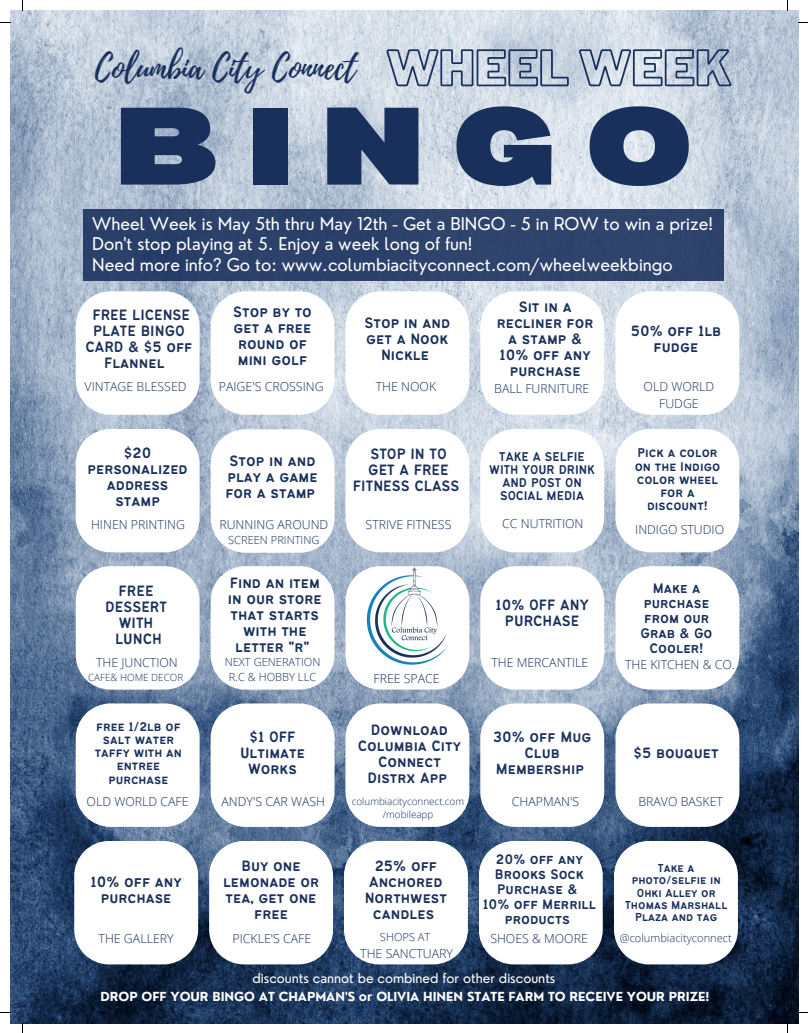
<style>
.page{position:relative;width:808px;height:1033px;background:#fff}
.page>*{position:absolute;margin:0;border:0;box-sizing:border-box;transform-origin:0 0}
.t1{font:900 expanded 107.62px "Bernoru";letter-spacing:.25em;color:#1a305c}
.t2{font:33.25px "Playlist Script";color:#1a305c}
.t3{font:17.25px/20.6px "Nourd";color:#fff}
.t4{font:16.5px/16px "Bantayog";color:#1a305c;text-align:center}
.t5{font:15.25px/15px "Bantayog";color:#1a305c;text-align:center}
.t6{font:14px/13.1px "Bantayog";color:#1a305c;text-align:center}
.t7{font:13.5px "Nourd";color:#fff}
.t8{font:12.75px/12.2px "Bantayog";color:#1a305c;text-align:center}
.t9{font:300 12.38px/16.9px "Open Sans";color:#1a305c;text-align:center}
.t10{font:700 12.25px "Nourd";color:#fff}
.t11{font:300 11.12px/14.9px "Open Sans";color:#1a305c;text-align:center}
.t12{font:300 9.88px/13.1px "Open Sans";color:#1a305c;text-align:center}
</style>
<div class="page">
<img style="left:10px;top:10px;width:788px;height:1013px">
<svg style="left:210px;top:291px;width:124px;height:124px"></svg>
<svg style="left:76px;top:291px;width:124px;height:124px"></svg>
<svg style="left:345px;top:291px;width:124px;height:124px"></svg>
<svg style="left:480px;top:291px;width:124px;height:124px"></svg>
<svg style="left:210px;top:429px;width:124px;height:124px"></svg>
<svg style="left:76px;top:429px;width:124px;height:123px"></svg>
<svg style="left:345px;top:429px;width:124px;height:123px"></svg>
<svg style="left:480px;top:429px;width:124px;height:123px"></svg>
<svg style="left:210px;top:566px;width:124px;height:123px"></svg>
<svg style="left:76px;top:566px;width:124px;height:123px"></svg>
<svg style="left:480px;top:566px;width:124px;height:123px"></svg>
<svg style="left:210px;top:703px;width:124px;height:124px"></svg>
<svg style="left:76px;top:703px;width:124px;height:124px"></svg>
<svg style="left:345px;top:703px;width:124px;height:124px"></svg>
<svg style="left:480px;top:703px;width:124px;height:124px"></svg>
<div style="left:216px;top:370px;width:113px;height:32px;background:#fff;border-radius:16px"></div>
<div style="left:81px;top:370px;width:113px;height:32px;background:#fff;border-radius:16px"></div>
<div style="left:351px;top:370px;width:112px;height:32px;background:#fff;border-radius:16px"></div>
<div style="left:486px;top:370px;width:112px;height:32px;background:#fff;border-radius:16px"></div>
<div style="left:216px;top:508px;width:113px;height:33px;background:#fff;border-radius:16px"></div>
<div style="left:81px;top:508px;width:113px;height:33px;background:#fff;border-radius:16px"></div>
<div style="left:351px;top:508px;width:112px;height:33px;background:#fff;border-radius:16px"></div>
<div style="left:486px;top:508px;width:112px;height:33px;background:#fff;border-radius:16px"></div>
<div style="left:216px;top:646px;width:113px;height:32px;background:#fff;border-radius:16px"></div>
<div style="left:81px;top:646px;width:113px;height:32px;background:#fff;border-radius:16px"></div>
<div style="left:486px;top:646px;width:112px;height:32px;background:#fff;border-radius:16px"></div>
<div style="left:216px;top:785px;width:113px;height:32px;background:#fff;border-radius:16px"></div>
<div style="left:81px;top:785px;width:113px;height:32px;background:#fff;border-radius:16px"></div>
<div style="left:351px;top:785px;width:112px;height:32px;background:#fff;border-radius:16px"></div>
<div style="left:486px;top:785px;width:112px;height:32px;background:#fff;border-radius:16px"></div>
<div style="left:84px;top:209px;width:640px;height:71px;background:#2d426a"></div>
<svg style="left:615px;top:291px;width:124px;height:124px"></svg>
<svg style="left:615px;top:429px;width:124px;height:123px"></svg>
<svg style="left:615px;top:566px;width:124px;height:123px"></svg>
<svg style="left:615px;top:703px;width:124px;height:124px"></svg>
<div style="left:621px;top:370px;width:112px;height:32px;background:#fff;border-radius:16px"></div>
<div style="left:621px;top:508px;width:112px;height:33px;background:#fff;border-radius:16px"></div>
<div style="left:621px;top:785px;width:112px;height:32px;background:#fff;border-radius:16px"></div>
<svg style="left:209px;top:841px;width:124px;height:123px"></svg>
<svg style="left:74px;top:841px;width:124px;height:123px"></svg>
<svg style="left:344px;top:841px;width:124px;height:123px"></svg>
<svg style="left:479px;top:841px;width:123px;height:123px"></svg>
<div style="left:215px;top:922px;width:112px;height:32px;background:#fff;border-radius:16px"></div>
<div style="left:80px;top:922px;width:112px;height:32px;background:#fff;border-radius:16px"></div>
<div style="left:349px;top:922px;width:113px;height:32px;background:#fff;border-radius:16px"></div>
<div style="left:484px;top:922px;width:113px;height:32px;background:#fff;border-radius:16px"></div>
<svg style="left:614px;top:841px;width:123px;height:123px"></svg>
<div style="left:619px;top:922px;width:113px;height:32px;background:#fff;border-radius:16px"></div>
<svg style="left:345px;top:566px;width:124px;height:123px"></svg>
<img style="left:365px;top:566px;width:86px;height:100px">
<svg style="left:385px;top:48px;width:347px;height:40px;background:#a7b3c6"></svg>
<h2 class="t2" style="left:95px;top:44px;width:262px">Columbia City Connect</h2>
<h1 class="t1" style="left:114px;top:85px;width:581px">BINGO</h1>
<p class="t3" style="left:92px;top:213px;width:622px">Wheel Week is May 5th thru May 12th - Get a BINGO - 5 in ROW to win a prize!<br>Don't stop playing at 5. Enjoy a week long of fun!<br>Need more info? Go to: www.columbiacityconnect.com/wheelweekbingo</p>
<p class="t4" style="left:85px;top:307px;width:108px">FREE LICENSE<br>PLATE BINGO<br>CARD &amp; $5 off<br>Flannel</p>
<p class="t4" style="left:233px;top:305px;width:80px;text-align:left">Stop by to get a free round of mini golf</p>
<p class="t4" style="left:364px;top:315px;width:87px">Stop in and get a Nook<br>Nickle</p>
<p class="t4" style="left:497px;top:299px;width:98px">Sit in a recliner for a stamp &amp;<br>10% off any purchase</p>
<p class="t4" style="left:630px;top:324px;width:92px">50% off 1lb fudge</p>
<p class="t9" style="left:85px;top:378px;width:103px">VINTAGE BLESSED</p>
<p class="t9" style="left:219px;top:378px;width:106px">PAIGE'S CROSSING</p>
<p class="t9" style="left:376px;top:378px;width:62px">THE NOOK</p>
<p class="t9" style="left:494px;top:379px;width:97px">BALL FURNITURE</p>
<p class="t4" style="left:88px;top:446px;width:102px">$20 personalized address stamp</p>
<p class="t4" style="left:225px;top:454px;width:94px;text-align:left">Stop in and play a game for a stamp</p>
<p class="t9" style="left:91px;top:516px;width:95px">HINEN PRINTING</p>
<p class="t9" style="left:219px;top:516px;width:110px">RUNNING AROUND</p>
<p class="t11" style="left:228px;top:532px;width:93px">SCREEN PRINTING</p>
<p class="t4" style="left:105px;top:584px;width:63px">FREE<br>DESSERT<br>WITH<br>LUNCH</p>
<p class="t4" style="left:228px;top:576px;width:95px">Find an item in our store that starts with the letter "r"</p>
<p class="t4" style="left:353px;top:446px;width:108px">STOP IN TO<br>GET A FREE<br>FITNESS CLASS</p>
<p class="t9" style="left:365px;top:516px;width:87px">STRIVE FITNESS</p>
<p class="t6" style="left:489px;top:451px;width:107px">TAKE A SELFIE<br>WITH YOUR DRINK<br>AND POST ON<br>SOCIAL MEDIA</p>
<p class="t9" style="left:502px;top:515px;width:83px">CC NUTRITION</p>
<p class="t4" style="left:495px;top:597px;width:95px">10% OFF ANY<br>PURCHASE</p>
<p class="t9" style="left:96px;top:653px;width:83px">THE JUNCTION</p>
<p class="t12" style="left:88px;top:671px;width:97px">CAFE&amp; HOME DECOR</p>
<p class="t11" style="left:225px;top:654px;width:97px">NEXT GENERATION<br>R.C &amp; HOBBY LLC</p>
<p class="t9" style="left:491px;top:654px;width:98px">THE MERCANTILE</p>
<p class="t9" style="left:373px;top:670px;width:68px">FREE SPACE</p>
<p class="t6" style="left:95px;top:721px;width:89px">free 1/2lb of salt water taffy with an entree purchase</p>
<p class="t4" style="left:358px;top:722px;width:105px">Download<br>Columbia City<br>Connect<br>Distrx App</p>
<p class="t4" style="left:493px;top:730px;width:100px">30% off Mug<br>Club<br>Membership</p>
<p class="t4" style="left:240px;top:730px;width:67px">$1 OFF<br>Ultimate<br>Works</p>
<p class="t9" style="left:87px;top:792px;width:103px">OLD WORLD CAFE</p>
<p class="t9" style="left:221px;top:792px;width:105px">ANDY'S CAR WASH</p>
<p class="t12" style="left:352px;top:794px;width:114px">columbiacityconnect.com /mobileapp</p>
<p class="t9" style="left:512px;top:792px;width:69px">CHAPMAN'S</p>
<p class="t4" style="left:90px;top:875px;width:93px">10% off any purchase</p>
<p class="t4" style="left:223px;top:859px;width:97px">Buy one lemonade or tea, get one free</p>
<p class="t4" style="left:364px;top:859px;width:84px">25% off<br>Anchored<br>Northwest candles</p>
<p class="t5" style="left:483px;top:853px;width:115px">20% off any<br>Brooks Sock<br>Purchase &amp;<br>10% off Merrill products</p>
<p class="t9" style="left:99px;top:930px;width:77px">THE GALLERY</p>
<p class="t9" style="left:232px;top:930px;width:80px">PICKLE'S CAFE</p>
<p class="t11" style="left:380px;top:929px;width:52px">SHOPS AT</p>
<p class="t9" style="left:360px;top:944px;width:94px">THE SANCTUARY</p>
<p class="t9" style="left:490px;top:930px;width:99px">SHOES &amp; MOORE</p>
<p class="t7" style="left:252px;top:969px;width:304px">discounts cannot be combined for other discounts</p>
<p class="t9" style="left:643px;top:378px;width:72px">OLD WORLD<br>FUDGE</p>
<p class="t6" style="left:634px;top:447px;width:87px">Pick a color on the Indigo color wheel for a discount!</p>
<p class="t9" style="left:635px;top:520px;width:90px">INDIGO STUDIO</p>
<p class="t5" style="left:640px;top:581px;width:73px">Make a purchase from our<br>Grab &amp; Go<br>Cooler!</p>
<p class="t9" style="left:625px;top:655px;width:111px">THE KITCHEN &amp; CO.</p>
<p class="t4" style="left:633px;top:746px;width:86px">$5 bouquet</p>
<p class="t9" style="left:638px;top:792px;width:86px">BRAVO BASKET</p>
<p class="t8" style="left:625px;top:863px;width:104px">Take a photo/selfie in<br>Ohki Alley or<br>Thomas Marshall<br>Plaza and tag</p>
<p class="t11" style="left:619px;top:929px;width:114px">@columbiacityconnect</p>
<p class="t10" style="left:100px;top:988px;width:610px">DROP OFF YOUR BINGO AT CHAPMAN'S or OLIVIA HINEN STATE FARM TO RECEIVE YOUR PRIZE!</p>
</div>
